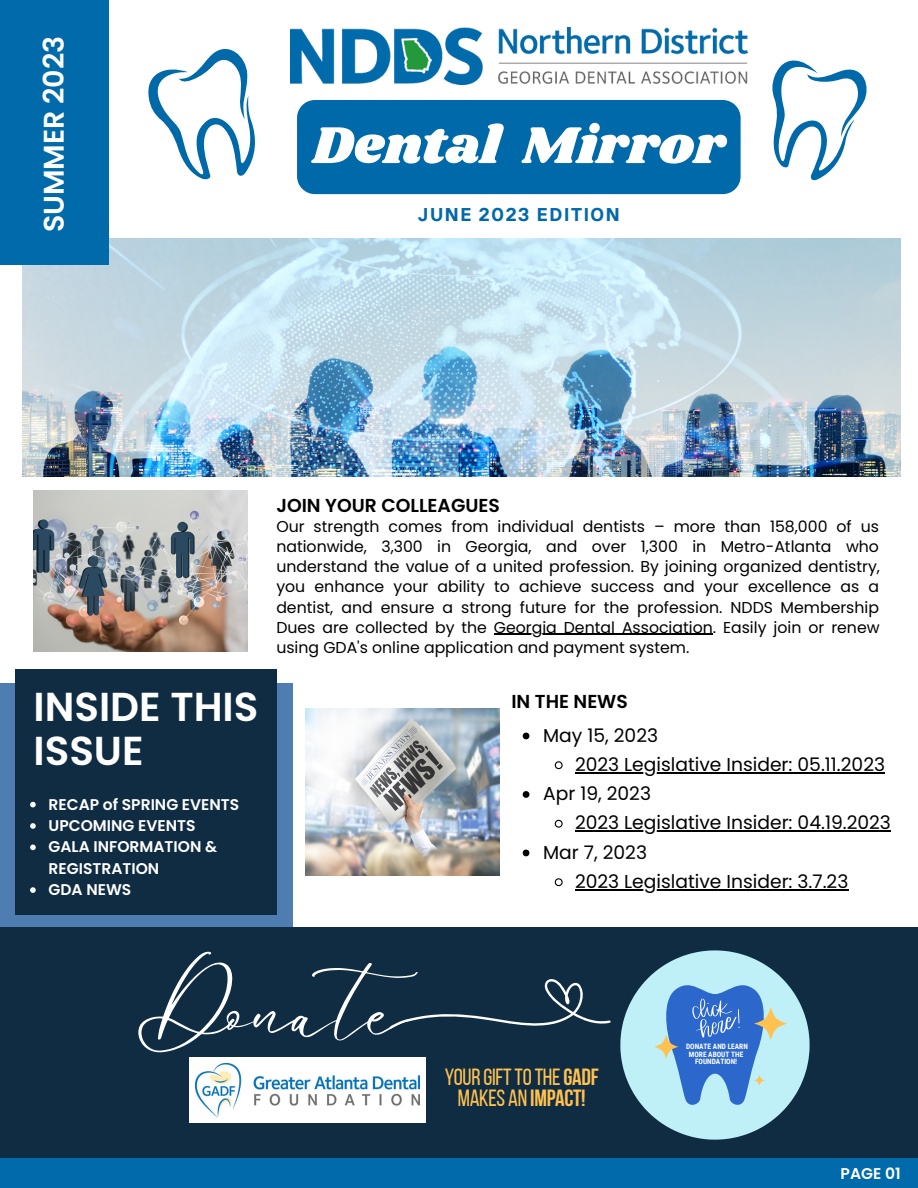
<style>
.page{position:relative;width:918px;height:1188px;background:#fff}
.page>*{position:absolute;margin:0;border:0;box-sizing:border-box;transform-origin:0 0}
.t1{font:63.3px "Le Jour Script";color:#fff}
.t2{font:53.7px "Shrikhand";color:#fff}
.t3{font:600 40.35px "Poppins";color:#fff}
.t4{font:600 28.35px "Poppins";color:#fff}
.t5{font:23.4px/20.2px "Bebas Neue";letter-spacing:-.015em;color:#ffc250;text-align:center}
.t6{font:18.75px "Poppins";color:#000}
.t7{font:600 18.75px "Poppins";color:#000}
.t8{font:700 18.45px "TT Interphases";letter-spacing:.085em;color:#0069aa}
.t9{font:15.75px/20.2px "Poppins";color:#000;text-align:justify}
.t10{font:600 15.6px "Poppins";color:#fff}
.t11{font:600 15.45px/21.3px "Poppins";color:#fff}
.t12{font:700 7.35px/7.4px "Roboto Condensed";color:#fff;text-align:center}
.s1{font-weight:700}
</style>
<div class="page">
<div style="left:0;top:683px;width:292px;height:247px;background:#4e7db1"></div>
<img style="left:22px;top:238px;width:879px;height:239px">
<div style="left:0;top:0;width:108px;height:265px;background:#006aaa"></div>
<div style="left:15px;top:669px;width:261px;height:245px;background:#102c43"></div>
<img style="left:34px;top:490px;width:213px;height:161px">
<img style="left:306px;top:709px;width:193px;height:166px">
<div style="left:0;top:927px;width:918px;height:237px;background:#102c43"></div>
<svg style="left:148px;top:49px;width:107px;height:131px"></svg>
<svg style="left:747px;top:51px;width:120px;height:130px"></svg>
<img style="left:290px;top:28px;width:457px;height:57px">
<div style="left:297px;top:100px;width:444px;height:94px;background:#0069aa;border-radius:18px"></div>
<svg style="left:30px;top:802px;width:6px;height:5px"></svg>
<svg style="left:30px;top:823px;width:6px;height:6px"></svg>
<svg style="left:30px;top:845px;width:6px;height:5px"></svg>
<svg style="left:30px;top:887px;width:6px;height:6px"></svg>
<hr style="left:494px;top:634px;width:219px;height:1px;background:#000">
<svg style="left:523px;top:733px;width:6px;height:6px"></svg>
<svg style="left:554px;top:761px;width:9px;height:9px"></svg>
<hr style="left:575px;top:772px;width:49px;height:1px;background:#000">
<hr style="left:624px;top:772px;width:261px;height:1px;background:#000">
<svg style="left:523px;top:791px;width:6px;height:7px"></svg>
<svg style="left:554px;top:819px;width:9px;height:9px"></svg>
<hr style="left:575px;top:830px;width:316px;height:2px;background:#000">
<svg style="left:523px;top:850px;width:6px;height:6px"></svg>
<svg style="left:554px;top:878px;width:9px;height:9px"></svg>
<hr style="left:575px;top:889px;width:273px;height:1px;background:#000">
<div style="left:190px;top:1058px;width:236px;height:65px;background:#fff"></div>
<img style="left:196px;top:1063px;width:223px;height:54px">
<svg style="left:620px;top:950px;width:190px;height:190px"></svg>
<svg style="left:389px;top:979px;width:222px;height:50px"></svg>
<div style="left:0;top:1158px;width:918px;height:30px;background:#006aaa"></div>
<p class="t4" style="left:34px;top:232px;width:198px;rotate:-90deg">SUMMER 2023</p>
<p class="t2" style="left:313px;top:108px;width:414px">Dental Mirror</p>
<p class="t8" style="left:418px;top:202px;width:203px">JUNE 2023 EDITION</p>
<p class="t3" style="left:34px;top:679px;width:226px">INSIDE THIS</p>
<p class="t3" style="left:34px;top:723px;width:112px">ISSUE</p>
<p class="t11" style="left:49px;top:794px;width:192px">RECAP of SPRING EVENTS</p>
<p class="t11" style="left:49px;top:815px;width:148px">UPCOMING EVENTS</p>
<p class="t11" style="left:49px;top:836px;width:170px">GALA INFORMATION &amp;<br>REGISTRATION</p>
<p class="t11" style="left:49px;top:879px;width:84px">GDA NEWS</p>
<p class="t7" style="left:276px;top:492px;width:225px">JOIN YOUR COLLEAGUES</p>
<p class="t9" style="left:276px;top:516px;width:605px">Our strength comes from individual dentists – more than 158,000 of us nationwide, 3,300 in Georgia, and over 1,300 in Metro-Atlanta who understand the value of a united profession. By joining organized dentistry, you enhance your ability to achieve success and your excellence as a dentist, and ensure a strong future for the profession. NDDS Membership Dues are collected by the Georgia Dental Association. Easily join or renew using GDA's online application and payment system.</p>
<p class="t7" style="left:511px;top:688px;width:118px">IN THE NEWS</p>
<p class="t6" style="left:543px;top:722px;width:116px">May 15, 2023</p>
<p class="t6" style="left:575px;top:751px;width:312px">2023 Legislative Insider: 05.11.2023</p>
<p class="t6" style="left:543px;top:780px;width:109px">Apr 19, 2023</p>
<p class="t6" style="left:575px;top:810px;width:317px">2023 Legislative Insider: 04.19.2023</p>
<p class="t6" style="left:543px;top:839px;width:105px">Mar 7, 2023</p>
<p class="t6" style="left:575px;top:868px;width:275px">2023 Legislative Insider: 3.7.23</p>
<p class="t1" style="left:138px;top:972px;width:308px">Donate</p>
<p class="t5" style="left:445px;top:1069px;width:156px">YOURGIFTTOTHE<span class="s1">GADF<br></span>MAKES AN <span class="s1">IMPACT!</span></p>
<p class="t12" style="left:686px;top:1043px;width:63px">DONATE AND LEARN<br>MORE ABOUT THE<br>FOUNDATION!</p>
<p class="t10" style="left:841px;top:1163px;width:62px">PAGE 01</p>
</div>
